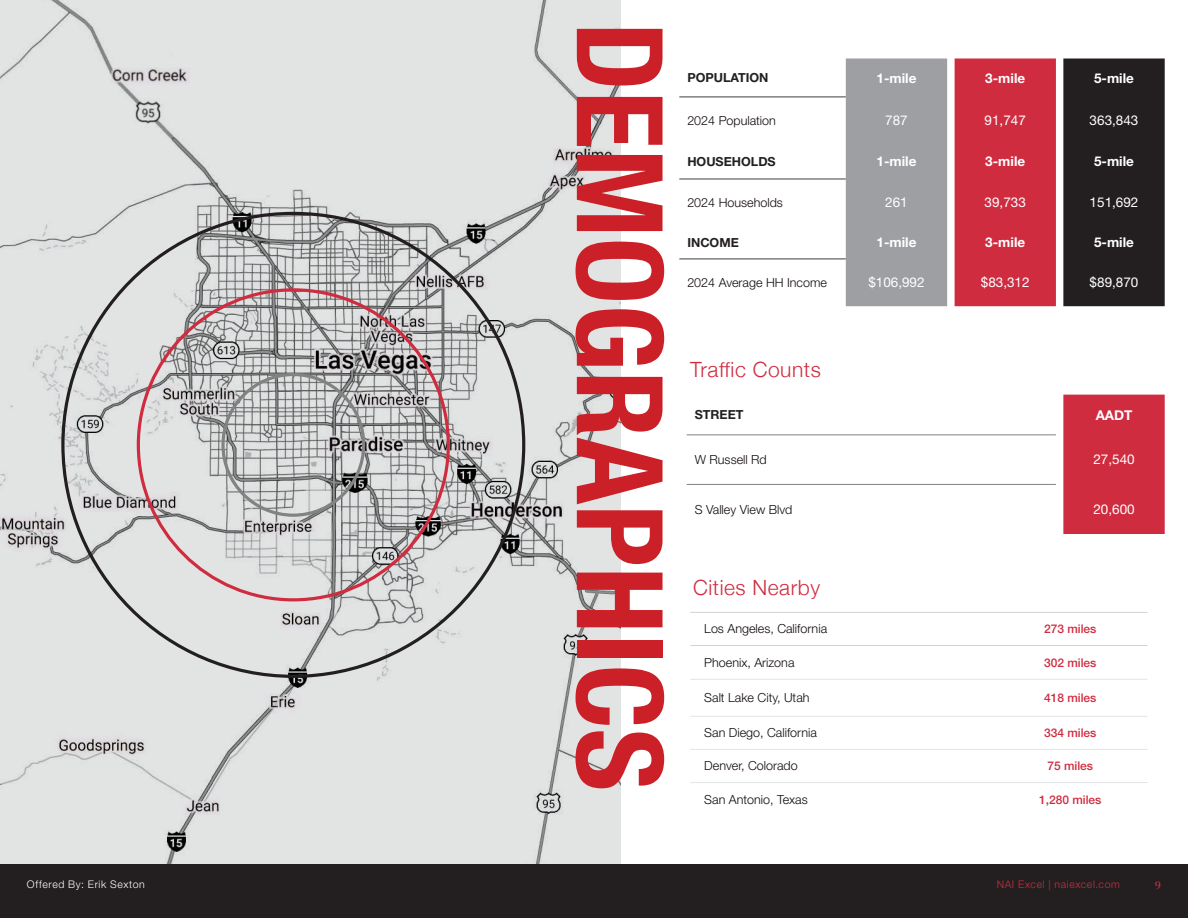
<style>
.page{position:relative;width:1188px;height:918px;background:#fff}
.page>*{position:absolute;margin:0;border:0;box-sizing:border-box;transform-origin:0 0}
.Extra_Large_Header{font:700 condensed 120px "Helvetica Neue";color:#cb2027}
.Small_Header{font:300 21px "Helvetica Neue";letter-spacing:.025em;color:#d02c40}
.Table_Red{font:13.5px "Helvetica Neue LT Std";color:#fff}
.Table_Red-2{font:700 13.5px "Helvetica Neue LT Std";color:#fff}
.Table_Grey{font:300 12.45px "Helvetica Neue LT Std";color:#110a0c}
.Table_Grey-2{font:700 12.45px "Helvetica Neue LT Std";color:#231f20}
.Table_Grey-3{font:500 12px "Helvetica Neue LT Std";color:#d02c40}
.Page_Number{font:300 10.5px "Helvetica Neue LT Std";letter-spacing:.06em;color:#d02c40}
.Phone_Number{font:300 10.5px "Helvetica Neue LT Std";letter-spacing:.06em;color:#fff}
.Phone_Number-2{font:10.5px "Centennial LT Std";color:#d02c40}
</style>
<div class="page">
<div style="left:0;top:865px;width:1188px;height:53px;background:#231f20"></div>
<svg style="left:0;top:0;width:621px;height:864px;background:#d3d4d4"></svg>
<div style="left:221px;top:373px;width:144px;height:144px;border:3px solid #838283;border-radius:50%"></div>
<div style="left:846px;top:58px;width:101px;height:248px;background:#9d9fa2"></div>
<div style="left:955px;top:58px;width:101px;height:248px;background:#d02c40"></div>
<div style="left:1063px;top:58px;width:102px;height:248px;background:#231f20"></div>
<hr style="left:679px;top:97px;width:167px;height:1px;background:#3e3e3f">
<hr style="left:679px;top:179px;width:167px;height:1px;background:#3e3e3f">
<hr style="left:679px;top:259px;width:167px;height:1px;background:#3e3e3f">
<div style="left:1063px;top:395px;width:102px;height:139px;background:#d02c40"></div>
<hr style="left:687px;top:434px;width:369px;height:1px;background:#838283">
<hr style="left:687px;top:484px;width:369px;height:1px;background:#838283">
<hr style="left:690px;top:612px;width:303px;height:1px;background:#d3d2d1">
<hr style="left:993px;top:612px;width:155px;height:1px;background:#d3d2d1">
<hr style="left:690px;top:645px;width:303px;height:1px;background:#d3d2d1">
<hr style="left:993px;top:645px;width:155px;height:1px;background:#d3d2d1">
<hr style="left:690px;top:679px;width:303px;height:1px;background:#e1e5e8">
<hr style="left:993px;top:679px;width:155px;height:1px;background:#e1e5e8">
<hr style="left:690px;top:716px;width:303px;height:1px;background:#e1e5e8">
<hr style="left:993px;top:716px;width:155px;height:1px;background:#e1e5e8">
<hr style="left:690px;top:749px;width:303px;height:1px;background:#e1e5e8">
<hr style="left:993px;top:749px;width:155px;height:1px;background:#e1e5e8">
<hr style="left:690px;top:782px;width:303px;height:1px;background:#e1e5e8">
<hr style="left:993px;top:782px;width:155px;height:1px;background:#e1e5e8">
<p class="Extra_Large_Header" style="left:719px;top:22px;width:770px;rotate:90deg">DEMOGRAPHICS</p>
<p class="Table_Grey-2" style="left:687px;top:70px;width:83px">POPULATION</p>
<p class="Table_Red-2" style="left:877px;top:69px;width:41px">1-mile</p>
<p class="Table_Red-2" style="left:985px;top:69px;width:41px">3-mile</p>
<p class="Table_Red-2" style="left:1094px;top:69px;width:41px">5-mile</p>
<p class="Table_Grey" style="left:687px;top:113px;width:90px">2024 Population</p>
<p class="Table_Red" style="left:885px;top:113px;width:24px">787</p>
<p class="Table_Red" style="left:985px;top:113px;width:43px">91,747</p>
<p class="Table_Red" style="left:1090px;top:113px;width:50px">363,843</p>
<p class="Table_Grey-2" style="left:687px;top:154px;width:90px">HOUSEHOLDS</p>
<p class="Table_Red-2" style="left:877px;top:153px;width:41px">1-mile</p>
<p class="Table_Red-2" style="left:985px;top:153px;width:41px">3-mile</p>
<p class="Table_Red-2" style="left:1094px;top:153px;width:41px">5-mile</p>
<p class="Table_Grey" style="left:687px;top:195px;width:97px">2024 Households</p>
<p class="Table_Red" style="left:885px;top:195px;width:24px">261</p>
<p class="Table_Red" style="left:985px;top:195px;width:43px">39,733</p>
<p class="Table_Red" style="left:1090px;top:195px;width:50px">151,692</p>
<p class="Table_Grey-2" style="left:687px;top:235px;width:53px">INCOME</p>
<p class="Table_Red-2" style="left:877px;top:234px;width:41px">1-mile</p>
<p class="Table_Red-2" style="left:985px;top:234px;width:41px">3-mile</p>
<p class="Table_Red-2" style="left:1094px;top:234px;width:41px">5-mile</p>
<p class="Table_Grey" style="left:687px;top:275px;width:141px">2024 Average HH Income</p>
<p class="Table_Red" style="left:868px;top:275px;width:58px">$106,992</p>
<p class="Table_Red" style="left:981px;top:275px;width:50px">$83,312</p>
<p class="Table_Red" style="left:1090px;top:275px;width:50px">$89,870</p>
<p class="Small_Header" style="left:690px;top:353px;width:132px">Traffic Counts</p>
<p class="Table_Grey-2" style="left:695px;top:407px;width:50px">STREET</p>
<p class="Table_Red-2" style="left:1096px;top:406px;width:38px">AADT</p>
<p class="Table_Grey" style="left:695px;top:452px;width:74px">W Russell Rd</p>
<p class="Table_Red" style="left:1093px;top:452px;width:43px">27,540</p>
<p class="Table_Grey" style="left:695px;top:502px;width:99px">S Valley View Blvd</p>
<p class="Table_Red" style="left:1093px;top:501px;width:43px">20,600</p>
<p class="Small_Header" style="left:693px;top:571px;width:128px">Cities Nearby</p>
<p class="Table_Grey" style="left:704px;top:621px;width:124px">Los Angeles, California</p>
<p class="Table_Grey-3" style="left:1044px;top:622px;width:54px">273 miles</p>
<p class="Table_Grey" style="left:704px;top:655px;width:92px">Phoenix, Arizona</p>
<p class="Table_Grey-3" style="left:1044px;top:655px;width:54px">302 miles</p>
<p class="Table_Grey" style="left:704px;top:690px;width:107px">Salt Lake City, Utah</p>
<p class="Table_Grey-3" style="left:1044px;top:691px;width:54px">418 miles</p>
<p class="Table_Grey" style="left:704px;top:725px;width:114px">San Diego, California</p>
<p class="Table_Grey-3" style="left:1044px;top:726px;width:54px">334 miles</p>
<p class="Table_Grey" style="left:704px;top:758px;width:95px">Denver, Colorado</p>
<p class="Table_Grey-3" style="left:1047px;top:759px;width:47px">75 miles</p>
<p class="Table_Grey" style="left:704px;top:792px;width:105px">San Antonio, Texas</p>
<p class="Table_Grey-3" style="left:1039px;top:792px;width:64px">1,280 miles</p>
<p class="Phone_Number" style="left:27px;top:878px;width:119px">Offered By: Erik Sexton</p>
<p class="Page_Number" style="left:997px;top:878px;width:125px">NAI Excel | naiexcel.com</p>
<p class="Phone_Number-2" style="left:1155px;top:879px;width:8px">9</p>
</div>
